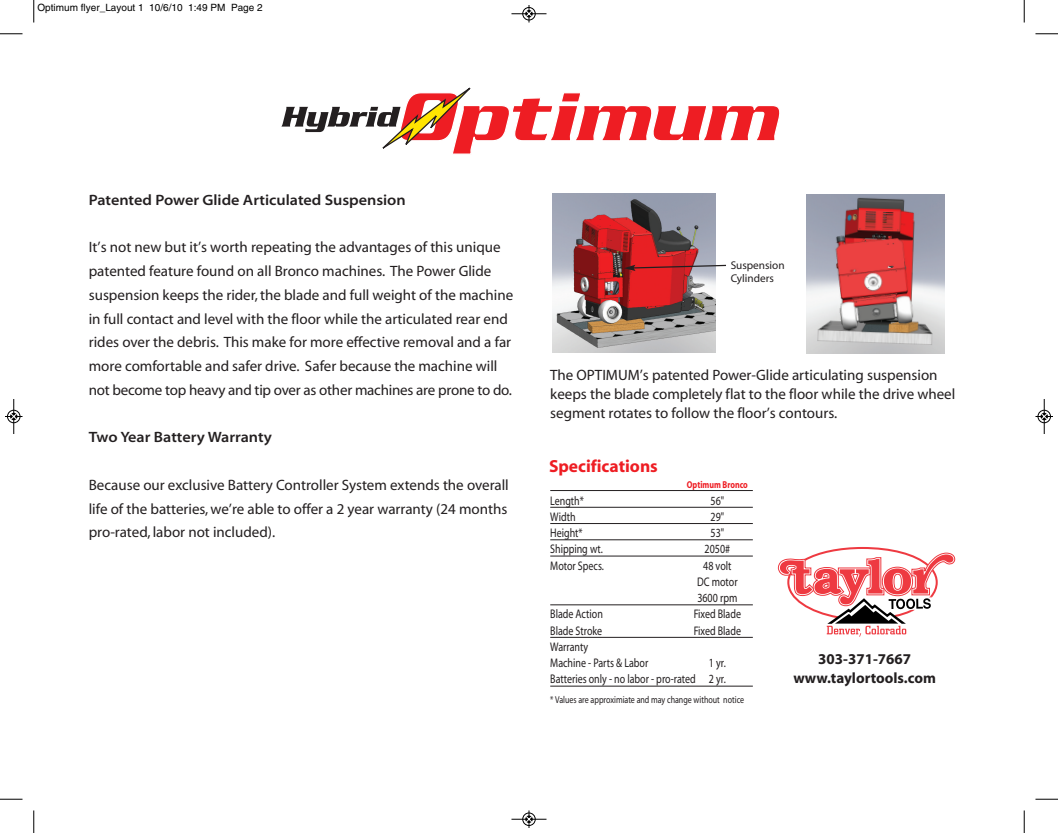
<style>
.page{position:relative;width:1058px;height:833px;background:#fff}
.page>*{position:absolute;margin:0;border:0;box-sizing:border-box;transform-origin:0 0}
.t1{font:17.5px "Myriad MM 700 wt 600 wd";color:#ee1d23}
.t2{font:15px/23.8px "Myriad MM 412 wt 601 wd";color:#231f20}
.t3{font:15px "Myriad MM 215 wt 700 wd";color:#231f20}
.t4{font:15px/18.8px "Myriad MM 700 wt 600 wd";color:#231f20;text-align:center}
.t5{font:12.5px/16.2px "Myriad MM 412 wt 601 wd";color:#231f20;text-align:center;scale:.8 1}
.t6{font:11.25px/13.5px "Myriad MM 412 wt 601 wd";color:#231f20}
.t7{font:10px "Myriad MM 412 wt 601 wd";color:#231f20;scale:.8 1}
.t8{font:10px "Helvetica";color:#000}
.t9{font:10px "Myriad MM 700 wt 600 wd";color:#ee1d23;scale:.8 1}
</style>
<div class="page">
<svg style="left:281px;top:87px;width:499px;height:67px"></svg>
<img style="left:552px;top:194px;width:163px;height:158px">
<hr style="left:550px;top:490px;width:202px;height:1px;background:#231f20">
<hr style="left:550px;top:507px;width:202px;height:1px;background:#231f20">
<hr style="left:550px;top:523px;width:202px;height:1px;background:#231f20">
<hr style="left:550px;top:539px;width:202px;height:1px;background:#231f20">
<hr style="left:550px;top:555px;width:202px;height:1px;background:#231f20">
<hr style="left:550px;top:604px;width:202px;height:1px;background:#231f20">
<hr style="left:550px;top:637px;width:202px;height:1px;background:#231f20">
<hr style="left:550px;top:685px;width:202px;height:1px;background:#231f20">
<svg style="left:777px;top:547px;width:179px;height:90px"></svg>
<img style="left:806px;top:195px;width:138px;height:158px">
<svg style="left:624px;top:264px;width:102px;height:7px"></svg>
<svg style="left:33px;top:0;width:2px;height:22px"></svg>
<svg style="left:0;top:33px;width:22px;height:2px"></svg>
<svg style="left:1023px;top:0;width:2px;height:22px"></svg>
<svg style="left:1035px;top:33px;width:23px;height:2px"></svg>
<svg style="left:33px;top:810px;width:2px;height:22px"></svg>
<svg style="left:0;top:798px;width:22px;height:2px"></svg>
<svg style="left:1023px;top:810px;width:2px;height:22px"></svg>
<svg style="left:1035px;top:798px;width:23px;height:2px"></svg>
<hr style="left:511px;top:14px;width:35px;height:1px;background:#000">
<div style="left:522px;top:7px;width:13px;height:13px;border:1px solid #000;border-radius:50%"></div>
<svg style="left:526px;top:5px;width:6px;height:17px"></svg>
<hr style="left:511px;top:819px;width:35px;height:1px;background:#000">
<div style="left:522px;top:812px;width:13px;height:13px;border:1px solid #000;border-radius:50%"></div>
<svg style="left:526px;top:810px;width:6px;height:18px"></svg>
<hr style="left:14px;top:399px;width:1px;height:35px;background:#000">
<div style="left:7px;top:410px;width:13px;height:13px;border:1px solid #000;border-radius:50%"></div>
<svg style="left:5px;top:413px;width:17px;height:6px"></svg>
<hr style="left:1044px;top:399px;width:1px;height:35px;background:#000">
<div style="left:1037px;top:410px;width:13px;height:13px;border:1px solid #000;border-radius:50%"></div>
<svg style="left:1035px;top:413px;width:17px;height:6px"></svg>
<p class="t8" style="left:38px;top:4px;width:227px">Optimum flyer_Layout 1 10/6/10 1:49 PM Page 2</p>
<p class="t3" style="left:89px;top:194px;width:318px">Patented Power Glide Articulated Suspension</p>
<p class="t2" style="left:89px;top:237px;width:426px">It’s not new but it’s worth repeating the advantages of this unique patented feature found on all Bronco machines. The Power Glide suspension keeps the rider,the blade and full weight of the machine in full contact and level with the floor while the articulated rear end rides over the debris. This make for more effective removal and a far more comfortable and safer drive. Safer because the machine will not become top heavy and tip over as other machines are prone to do.</p>
<p class="t3" style="left:89px;top:431px;width:185px">Two Year Battery Warranty</p>
<p class="t2" style="left:89px;top:474px;width:421px;text-align:justify">Because our exclusive Battery Controller System extends the overall life of the batteries,we’re able to offer a 2 year warranty (24 months pro-rated, labor not included).</p>
<p class="t6" style="left:730px;top:259px;width:56px">Suspension<br>Cylinders</p>
<p class="t2" style="left:550px;top:367px;width:406px;line-height:18.8px">The OPTIMUM’s patented Power-Glide articulating suspension keeps the blade completely flat to the floor while the drive wheel segment rotates to follow the floor’s contours.</p>
<p class="t1" style="left:549px;top:460px;width:110px">Specifications</p>
<p class="t9" style="left:687px;top:481px;width:78px">Optimum Bronco</p>
<p class="t5" style="left:550px;top:493px;width:44px">Length*</p>
<p class="t5" style="left:710px;top:493px;width:19px">56"</p>
<p class="t5" style="left:550px;top:509px;width:33px">Width</p>
<p class="t5" style="left:710px;top:509px;width:19px">29"</p>
<p class="t5" style="left:550px;top:526px;width:42px">Height*</p>
<p class="t5" style="left:710px;top:526px;width:19px">53"</p>
<p class="t5" style="left:550px;top:542px;width:67px">Shipping wt.</p>
<p class="t5" style="left:704px;top:542px;width:33px">2050#</p>
<p class="t5" style="left:550px;top:558px;width:69px">Motor Specs.</p>
<p class="t5" style="left:697px;top:558px;width:52px">48 volt<br>DC motor<br>3600 rpm</p>
<p class="t5" style="left:550px;top:607px;width:67px">Blade Action</p>
<p class="t5" style="left:693px;top:607px;width:61px">Fixed Blade</p>
<p class="t5" style="left:550px;top:623px;width:67px">Blade Stroke</p>
<p class="t5" style="left:693px;top:623px;width:61px">Fixed Blade</p>
<p class="t5" style="left:550px;top:639px;width:124px;text-align:left">Warranty<br>Machine - Parts &amp; Labor</p>
<p class="t5" style="left:550px;top:656px;width:221px;text-align:right">1 yr.<br>Batteries only - no labor - pro-rated 2 yr.</p>
<p class="t7" style="left:550px;top:696px;width:244px">* Values are approximiate and may change without notice</p>
<p class="t4" style="left:793px;top:650px;width:144px">303-371-7667 www.taylortools.com</p>
</div>
